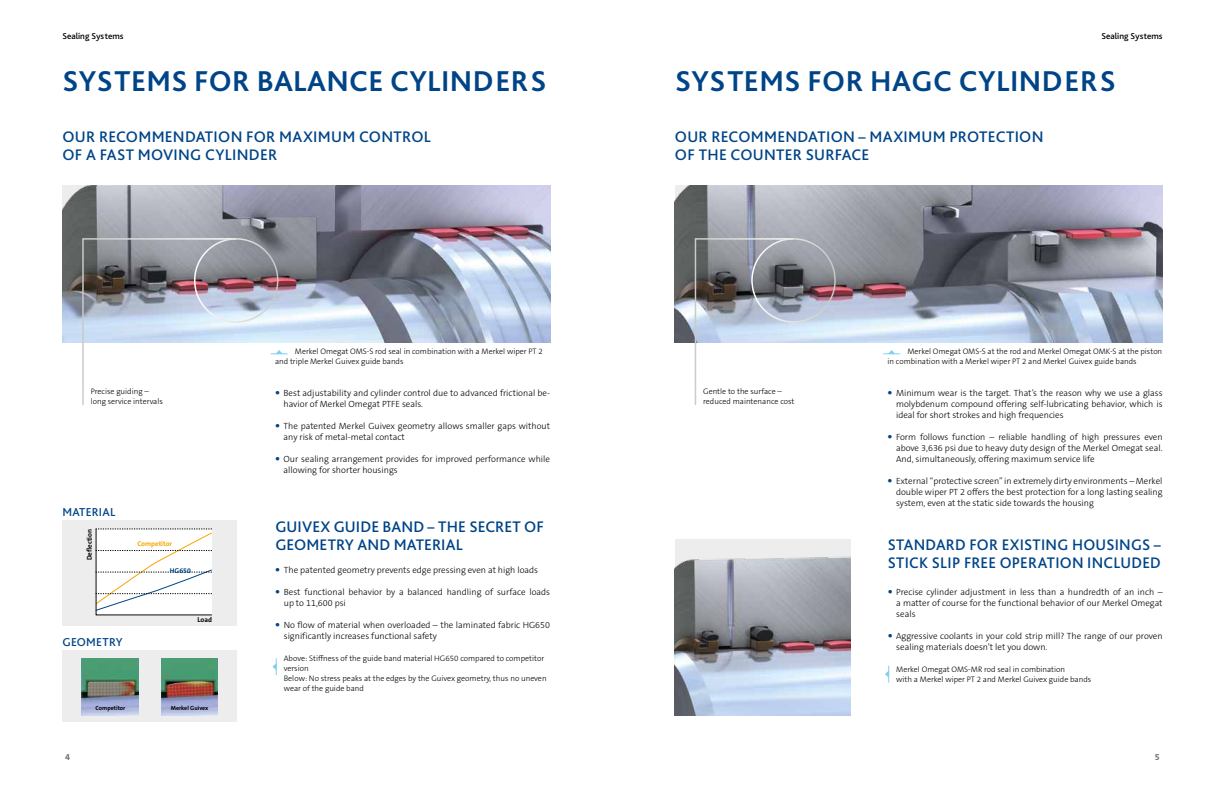
<style>
.page{position:relative;width:1225px;height:793px;background:#fff}
.page>*{position:absolute;margin:0;border:0;box-sizing:border-box;transform-origin:0 0}
.t1{font:700 30px "Bliss Pro";letter-spacing:.015em;color:#048}
.t2{font:500 16px/18px "Bliss Pro";letter-spacing:.015em;color:#048}
.t3{font:500 12px "Bliss Pro";letter-spacing:.02em;color:#048}
.t4{font:300 9px/11px "The Sans B W3";color:#000}
.t5{font:500 9px "Bliss Pro";color:#000}
.t6{font:700 9px "The Sans B W7";color:#706f6f}
.t7{font:300 8px/10px "The Sans B W3";color:#000}
.t8{font:700 7px "The Sans B W7";color:#000}
.t9{font:700 7px "The Sans B W7";color:#f7a600}
.t10{font:700 7px "The Sans B W7";color:#048}
.t11{font:700 6px "The Sans B W7";color:#000}
</style>
<div class="page">
<img style="left:62px;top:185px;width:488px;height:157px">
<svg style="left:271px;top:350px;width:17px;height:4px"></svg>
<svg style="left:272px;top:658px;width:5px;height:17px"></svg>
<svg style="left:81px;top:237px;width:156px;height:168px"></svg>
<div style="left:194px;top:238px;width:84px;height:84px;border:2px solid #fff;border-radius:50%"></div>
<img style="left:675px;top:185px;width:487px;height:157px">
<svg style="left:883px;top:350px;width:17px;height:4px"></svg>
<svg style="left:885px;top:665px;width:4px;height:17px"></svg>
<svg style="left:694px;top:237px;width:100px;height:168px"></svg>
<div style="left:751px;top:238px;width:85px;height:84px;border:2px solid #fff;border-radius:50%"></div>
<img style="left:675px;top:540px;width:175px;height:175px">
<div style="left:62px;top:650px;width:175px;height:71px;background:#ededed"></div>
<div style="left:62px;top:520px;width:175px;height:106px;background:#ededed"></div>
<svg style="left:95px;top:528px;width:117px;height:87px;background:#f2f1f0"></svg>
<img style="left:82px;top:658px;width:56px;height:57px">
<img style="left:161px;top:658px;width:57px;height:57px">
<p class="t5" style="left:62px;top:30px;width:63px">Sealing Systems</p>
<h1 class="t1" style="left:63px;top:63px;width:485px">SYSTEMS FOR BALANCE CYLINDERS</h1>
<h2 class="t2" style="left:62px;top:127px;width:370px">OUR RECOMMENDATION FOR MAXIMUM CONTROL<br>OF A FAST MOVING CYLINDER</h2>
<p class="t7" style="left:91px;top:386px;width:74px">Precise guiding – long service intervals</p>
<h3 class="t3" style="left:62px;top:504px;width:54px">MATERIAL</h3>
<p class="t8" style="left:85px;top:560px;width:33px;rotate:-90deg">Deflection</p>
<p class="t9" style="left:137px;top:539px;width:36px">Competitor</p>
<p class="t10" style="left:170px;top:565px;width:23px">HG650</p>
<h3 class="t3" style="left:62px;top:634px;width:62px">GEOMETRY</h3>
<p class="t8" style="left:197px;top:615px;width:16px">Load</p>
<p class="t11" style="left:96px;top:703px;width:31px">Competitor</p>
<p class="t11" style="left:171px;top:703px;width:39px">Merkel Guivex</p>
<p class="t7" style="left:275px;top:346px;width:269px;text-indent:20px">Merkel Omegat OMS-S rod seal in combination with a Merkel wiper PT 2 and triple Merkel Guivex guide bands</p>
<p class="t4" style="left:283px;top:388px;width:268px">Best adjustability and cylinder control due to advanced frictional be&shy;havior of Merkel Omegat PTFE seals.</p>
<p class="t4" style="left:283px;top:421px;width:268px">The patented Merkel Guivex geometry allows smaller gaps without any risk of metal-metal contact</p>
<p class="t4" style="left:283px;top:453px;width:268px">Our sealing arrangement provides for improved performance while allowing for shorter housings</p>
<h2 class="t2" style="left:275px;top:517px;width:270px">GUIVEX GUIDE BAND – THE SECRET OF<br>GEOMETRY AND MATERIAL</h2>
<p class="t4" style="left:284px;top:564px;width:256px">The patented geometry prevents edge pressing even at high loads</p>
<p class="t4" style="left:284px;top:586px;width:268px">Best functional behavior by a balanced handling of surface loads up to 11,600 psi</p>
<p class="t4" style="left:284px;top:619px;width:268px">No flow of material when overloaded – the laminated fabric HG650 significantly increases functional safety</p>
<p class="t7" style="left:284px;top:653px;width:264px">Above: Stiffness of the guide band material HG650 compared to competitor version<br>Below: No stress peaks at the edges by the Guivex geometry, thus no uneven wear of the guide band</p>
<p class="t5" style="left:1101px;top:30px;width:63px">Sealing Systems</p>
<h1 class="t1" style="left:675px;top:63px;width:442px">SYSTEMS FOR HAGC CYLINDERS</h1>
<h2 class="t2" style="left:675px;top:127px;width:370px">OUR RECOMMENDATION – MAXIMUM PROTECTION<br>OF THE COUNTER SURFACE</h2>
<p class="t7" style="left:703px;top:386px;width:93px">Gentle to the surface – reduced maintenance cost</p>
<p class="t7" style="left:887px;top:346px;width:276px;text-indent:20px">Merkel Omegat OMS-S at the rod and Merkel Omegat OMK-S at the piston in combination with a Merkel wiper PT 2 and Merkel Guivex guide bands</p>
<p class="t4" style="left:896px;top:388px;width:268px;text-align:justify">Minimum wear is the target. That’s the reason why we use a glass molybdenum compound offering self-lubricating behavior, which is ideal for short strokes and high frequencies</p>
<p class="t4" style="left:896px;top:432px;width:268px;text-align:justify">Form follows function – reliable handling of high pressures even above 3,636 psi due to heavy duty design of the Merkel Omegat seal.<br>And, simultaneously, offering maximum service life</p>
<p class="t4" style="left:896px;top:475px;width:268px;text-align:justify">External “protective screen” in extremely dirty environments – Merkel double wiper PT 2 offers the best protection for a long lasting sealing system, even at the static side towards the housing</p>
<h2 class="t2" style="left:888px;top:535px;width:274px">STANDARD FOR EXISTING HOUSINGS –<br>STICK SLIP FREE OPERATION INCLUDED</h2>
<p class="t4" style="left:896px;top:586px;width:268px;text-align:justify">Precise cylinder adjustment in less than a hundredth of an inch – a matter of course for the functional behavior of our Merkel Omegat seals</p>
<p class="t4" style="left:896px;top:630px;width:268px">Aggressive coolants in your cold strip mill? The range of our proven sealing materials doesn’t let you down.</p>
<p class="t7" style="left:896px;top:664px;width:196px">Merkel Omegat OMS-MR rod seal in combination<br>with a Merkel wiper PT 2 and Merkel Guivex guide bands</p>
<p class="t6" style="left:65px;top:750px;width:6px">4</p>
<p class="t6" style="left:1154px;top:750px;width:6px">5</p>
</div>
